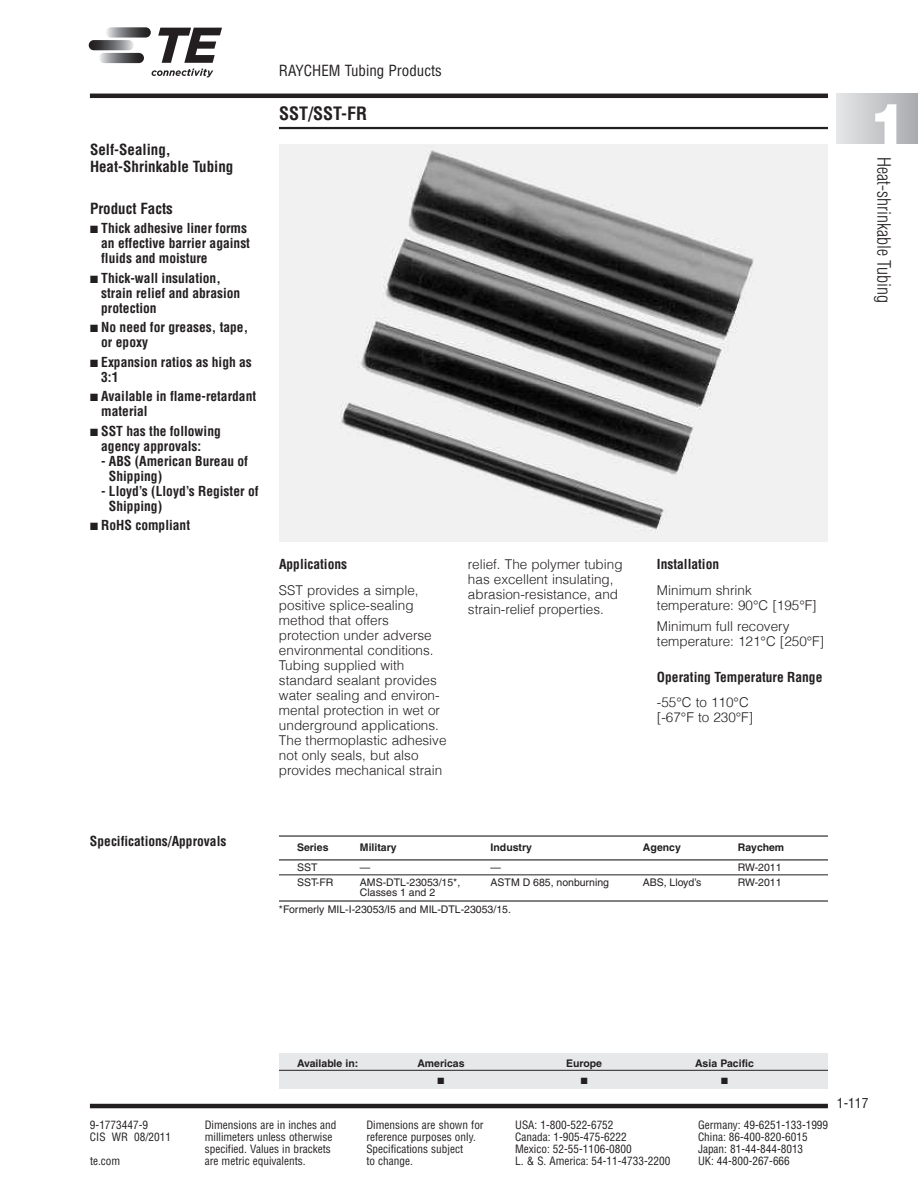
<style>
.page{position:relative;width:918px;height:1188px;background:#fff}
.page>*{position:absolute;margin:0;border:0;box-sizing:border-box;transform-origin:0 0}
.t1{font:900 57px "Helvetica";color:#fff}
.t2{font:300 condensed 18px "Helvetica";color:#231f20}
.t3{font:700 condensed 18px "Helvetica";color:#231f20}
.t4{font:700 condensed 15px/16.5px "Helvetica";color:#231f20}
.t5{font:condensed 15px "Helvetica";color:#231f20}
.t6{font:300 13.5px/15px "Helvetica";color:#231f20}
.t7{font:700 condensed 13.5px/15px "Helvetica";color:#231f20}
.t8{font:condensed 13.5px "Helvetica";color:#231f20}
.t9{font:condensed 11.25px "Helvetica";color:#231f20}
.t10{font:10.5px/16.5px "Helvetica";color:#231f20;text-align:center}
.t11{font:700 10.5px "Helvetica";color:#231f20}
.t12{font:9px "Zapf Dingbats";color:#231f20}
</style>
<div class="page">
<hr style="left:279px;top:127px;width:549px;height:2px;background:#231f20">
<hr style="left:90px;top:94px;width:738px;height:4px;background:#231f20">
<hr style="left:90px;top:1104px;width:738px;height:4px;background:#231f20">
<div style="left:837px;top:94px;width:81px;height:49px;background:linear-gradient(to right,#e5e6e7,#a9aaae)"></div>
<svg style="left:106px;top:27px;width:45px;height:11px"></svg>
<svg style="left:99px;top:53px;width:45px;height:10px"></svg>
<svg style="left:89px;top:40px;width:45px;height:10px"></svg>
<svg style="left:158px;top:28px;width:64px;height:35px"></svg>
<svg style="left:152px;top:69px;width:61px;height:8px"></svg>
<img style="left:279px;top:144px;width:549px;height:397px">
<hr style="left:279px;top:835px;width:549px;height:2px;background:#231f20">
<hr style="left:279px;top:859px;width:549px;height:1px;background:#231f20">
<hr style="left:279px;top:875px;width:549px;height:1px;background:#231f20">
<hr style="left:279px;top:900px;width:549px;height:2px;background:#231f20">
<div style="left:279px;top:1053px;width:549px;height:35px;background:#e7e8e9"></div>
<hr style="left:279px;top:1070px;width:549px;height:1px;background:#231f20">
<p class="t5" style="left:279px;top:62px;width:164px">RAYCHEM Tubing Products</p>
<p class="t4" style="left:90px;top:142px;width:145px">Self-Sealing,<br>Heat-Shrinkable Tubing</p>
<p class="t4" style="left:90px;top:200px;width:84px">Product Facts</p>
<p class="t7" style="left:101px;top:221px;width:150px;text-indent:-11px">■ Thick adhesive liner forms an effective barrier against fluids and moisture</p>
<p class="t7" style="left:101px;top:271px;width:141px;text-indent:-11px">■ Thick-wall insulation, strain relief and abrasion protection</p>
<p class="t7" style="left:101px;top:320px;width:148px;text-indent:-11px">■ No need for greases, tape, or epoxy</p>
<p class="t7" style="left:101px;top:355px;width:152px;text-indent:-11px">■ Expansion ratios as high as<br>3:1</p>
<p class="t7" style="left:101px;top:389px;width:156px;text-indent:-11px">■ Available in flame-retardant material</p>
<p class="t7" style="left:101px;top:424px;width:121px;text-indent:-11px">■ SST has the following agency approvals:</p>
<p class="t7" style="left:109px;top:454px;width:141px;text-indent:-8px">- ABS (American Bureau of<br>Shipping)</p>
<p class="t7" style="left:109px;top:484px;width:151px;text-indent:-8px">- Lloyd’s (Lloyd’s Register of<br>Shipping)</p>
<p class="t7" style="left:90px;top:518px;width:102px">■ RoHS compliant</p>
<h2 class="t3" style="left:279px;top:103px;width:90px">SST/SST-FR</h2>
<p class="t7" style="left:279px;top:557px;width:70px">Applications</p>
<p class="t6" style="left:279px;top:584px;width:169px">SST provides a simple, positive splice-sealing method that offers protection under adverse environmental conditions.<br>Tubing supplied with standard sealant provides water sealing and environ&shy;mental protection in wet or underground applications.<br>The thermoplastic adhesive not only seals, but also provides mechanical strain</p>
<p class="t6" style="left:468px;top:558px;width:156px">relief. The polymer tubing has excellent insulating, abrasion-resistance, and strain-relief properties.</p>
<p class="t7" style="left:657px;top:557px;width:64px">Installation</p>
<p class="t6" style="left:657px;top:584px;width:161px">Minimum shrink temperature: 90°C [195°F]</p>
<p class="t6" style="left:657px;top:620px;width:169px">Minimum full recovery temperature: 121°C [250°F]</p>
<p class="t7" style="left:657px;top:670px;width:167px">Operating Temperature Range</p>
<p class="t6" style="left:657px;top:696px;width:98px">-55°C to 110°C [-67°F to 230°F]</p>
<p class="t7" style="left:90px;top:833px;width:138px">Specifications/Approvals</p>
<p class="t11" style="left:297px;top:843px;width:33px">Series</p>
<p class="t11" style="left:360px;top:843px;width:38px">Military</p>
<p class="t11" style="left:491px;top:843px;width:43px">Industry</p>
<p class="t11" style="left:643px;top:843px;width:39px">Agency</p>
<p class="t11" style="left:738px;top:843px;width:48px">Raychem</p>
<p class="t10" style="left:297px;top:860px;width:22px">SST</p>
<p class="t10" style="left:360px;top:860px;width:12px">—</p>
<p class="t10" style="left:491px;top:860px;width:12px">—</p>
<p class="t10" style="left:738px;top:860px;width:45px">RW-2011</p>
<p class="t10" style="left:297px;top:875px;width:38px">SST-FR</p>
<p class="t10" style="left:360px;top:875px;width:102px">AMS-DTL-23053/15*,</p>
<p class="t10" style="left:491px;top:875px;width:120px">ASTM D 685, nonburning</p>
<p class="t10" style="left:643px;top:875px;width:60px">ABS, Lloyd’s</p>
<p class="t10" style="left:738px;top:875px;width:45px">RW-2011</p>
<p class="t10" style="left:279px;top:885px;width:233px">Classes 1 and 2<br>*Formerly MIL-I-23053/I5 and MIL-DTL-23053/15.</p>
<h1 class="t1" style="left:870px;top:92px;width:40px">1</h1>
<h2 class="t2" style="left:894px;top:157px;width:147px;rotate:90deg">Heat-shrinkable Tubing</h2>
<p class="t11" style="left:297px;top:1059px;width:63px">Available in:</p>
<p class="t11" style="left:417px;top:1059px;width:49px">Americas</p>
<p class="t11" style="left:566px;top:1059px;width:37px">Europe</p>
<p class="t11" style="left:695px;top:1059px;width:60px">Asia Pacific</p>
<p class="t12" style="left:438px;top:1076px;width:8px">■</p>
<p class="t12" style="left:581px;top:1076px;width:8px">■</p>
<p class="t12" style="left:721px;top:1076px;width:8px">■</p>
<p class="t9" style="left:90px;top:1118px;width:60px">9-1773447-9</p>
<p class="t9" style="left:205px;top:1118px;width:133px">Dimensions are in inches and</p>
<p class="t9" style="left:366px;top:1118px;width:119px">Dimensions are shown for</p>
<p class="t9" style="left:515px;top:1118px;width:100px">USA: 1-800-522-6752</p>
<p class="t9" style="left:698px;top:1118px;width:132px">Germany: 49-6251-133-1999</p>
<p class="t9" style="left:90px;top:1130px;width:83px">CIS WR 08/2011</p>
<p class="t9" style="left:205px;top:1130px;width:129px">millimeters unless otherwise</p>
<p class="t9" style="left:366px;top:1130px;width:111px">reference purposes only.</p>
<p class="t9" style="left:515px;top:1130px;width:113px">Canada: 1-905-475-6222</p>
<p class="t9" style="left:698px;top:1130px;width:111px">China: 86-400-820-6015</p>
<p class="t9" style="left:205px;top:1142px;width:128px">specified. Values in brackets</p>
<p class="t9" style="left:366px;top:1142px;width:98px">Specifications subject</p>
<p class="t9" style="left:515px;top:1142px;width:118px">Mexico: 52-55-1106-0800</p>
<p class="t9" style="left:698px;top:1142px;width:107px">Japan: 81-44-844-8013</p>
<p class="t9" style="left:90px;top:1154px;width:32px">te.com</p>
<p class="t9" style="left:205px;top:1154px;width:102px">are metric equivalents.</p>
<p class="t9" style="left:366px;top:1154px;width:48px">to change.</p>
<p class="t9" style="left:515px;top:1154px;width:157px">L. &amp; S. America: 54-11-4733-2200</p>
<p class="t9" style="left:698px;top:1154px;width:93px">UK: 44-800-267-666</p>
<p class="t8" style="left:837px;top:1096px;width:33px">1-117</p>
</div>
